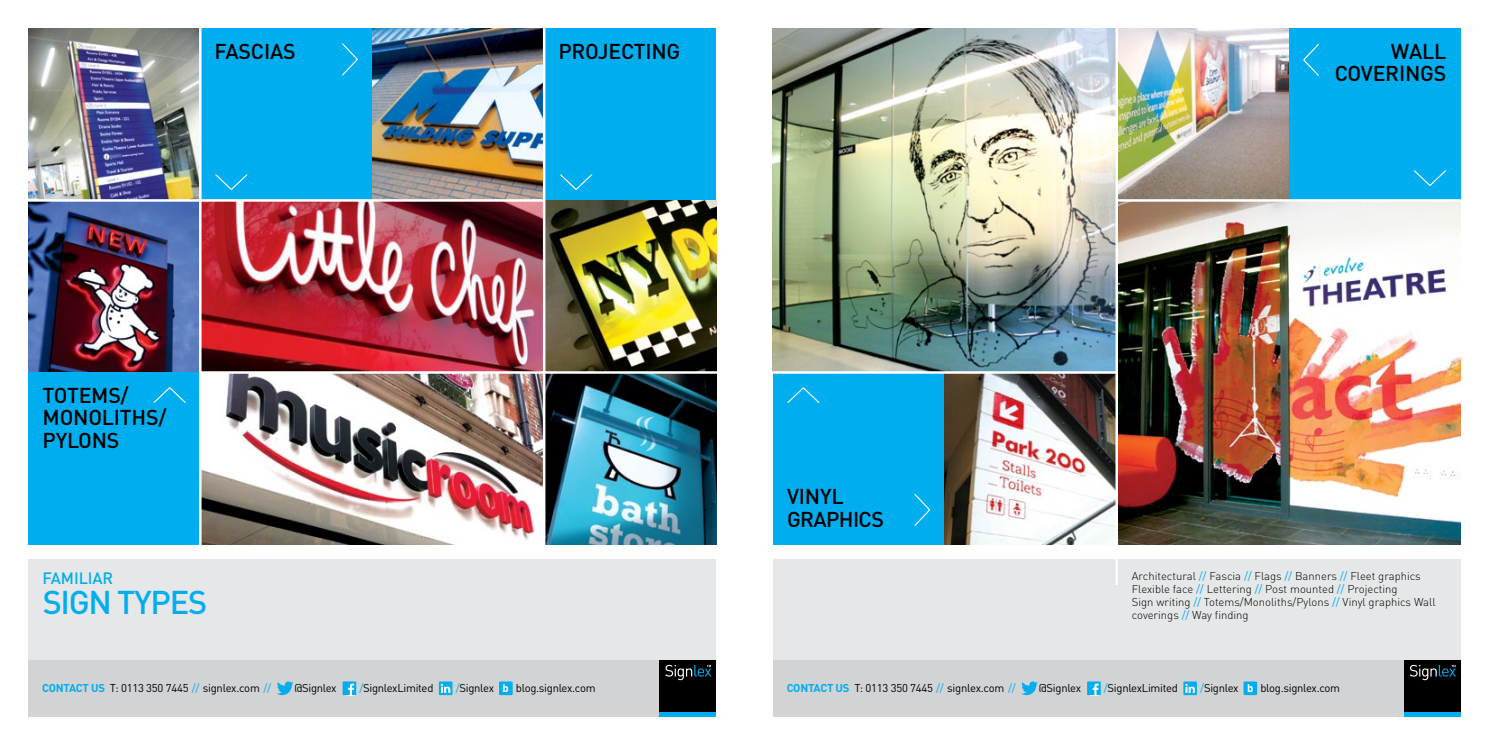
<style>
.page{position:relative;width:1489px;height:745px;background:#fff}
.page>*{position:absolute;margin:0;border:0;box-sizing:border-box;transform-origin:0 0}
.t1{font:500 32.5px "DINOT";letter-spacing:-.04em;color:#00aeef}
.t2{font:500 21.25px/22.5px "DINOT";letter-spacing:-.01em;color:#000}
.t3{font:500 16.25px "DINOT";color:#00aeef}
.t4{font:300 11.25px/13.1px "DINOT";color:#000}
.t5{font:11.25px "DINOT";letter-spacing:-.025em;color:#000}
.s1{font-weight:400;color:#00aeef}
.s2{font-weight:700;color:#00aeef}
.s3{color:#00aeef}
.s4{font-weight:700;color:#fff}
</style>
<div class="page">
<div style="left:772px;top:372px;width:172px;height:172px;background:#00aeef"></div>
<div style="left:772px;top:558px;width:688px;height:158px;background:#e6e7e8"></div>
<div style="left:28px;top:558px;width:688px;height:158px;background:#e6e7e8"></div>
<img style="left:28px;top:201px;width:515px;height:171px">
<div style="left:200px;top:28px;width:172px;height:172px;background:#00aeef"></div>
<img style="left:772px;top:28px;width:343px;height:343px">
<img style="left:545px;top:200px;width:171px;height:344px">
<img style="left:1118px;top:201px;width:342px;height:343px">
<div style="left:28px;top:372px;width:172px;height:172px;background:#00aeef"></div>
<div style="left:544px;top:28px;width:172px;height:172px;background:#00aeef"></div>
<img style="left:201px;top:373px;width:342px;height:171px">
<hr style="left:200px;top:371px;width:527px;height:2px;background:#fff">
<img style="left:28px;top:28px;width:171px;height:171px">
<hr style="left:199px;top:21px;width:2px;height:526px;background:#fff">
<img style="left:372px;top:28px;width:171px;height:171px">
<hr style="left:543px;top:26px;width:2px;height:527px;background:#fff">
<hr style="left:20px;top:199px;width:524px;height:2px;background:#fff">
<img style="left:944px;top:373px;width:171px;height:171px">
<div style="left:1288px;top:28px;width:172px;height:172px;background:#00aeef"></div>
<img style="left:1118px;top:28px;width:170px;height:171px">
<hr style="left:1115px;top:19px;width:2px;height:565px;background:#fff">
<hr style="left:1116px;top:199px;width:347px;height:2px;background:#fff">
<hr style="left:761px;top:371px;width:355px;height:2px;background:#fff">
<div style="left:28px;top:659px;width:688px;height:57px;background:#d1d3d4"></div>
<div style="left:659px;top:659px;width:57px;height:57px;background:#000"></div>
<hr style="left:659px;top:712px;width:57px;height:4px;background:#00aeef">
<svg style="left:665px;top:664px;width:46px;height:15px"></svg>
<div style="left:499px;top:681px;width:13px;height:13px;background:#00aeef"></div>
<svg style="left:277px;top:681px;width:16px;height:13px"></svg>
<svg style="left:342px;top:681px;width:14px;height:13px"></svg>
<svg style="left:439px;top:681px;width:13px;height:13px"></svg>
<div style="left:772px;top:659px;width:688px;height:57px;background:#d1d3d4"></div>
<div style="left:1403px;top:659px;width:57px;height:57px;background:#000"></div>
<hr style="left:1403px;top:712px;width:57px;height:4px;background:#00aeef">
<svg style="left:1409px;top:664px;width:46px;height:15px"></svg>
<div style="left:1243px;top:681px;width:13px;height:13px;background:#00aeef"></div>
<svg style="left:1021px;top:681px;width:16px;height:13px"></svg>
<svg style="left:1087px;top:681px;width:13px;height:13px"></svg>
<svg style="left:1183px;top:681px;width:13px;height:13px"></svg>
<h2 class="t2" style="left:214px;top:39px;width:83px">FASCIAS</h2>
<h2 class="t2" style="left:43px;top:383px;width:125px">TOTEMS/<br>MONOLITHS/<br>PYLONS</h2>
<h3 class="t3" style="left:43px;top:567px;width:10px">FAMILIA</h3>
<h3 class="t3" style="left:102px;top:567px;width:12px">R</h3>
<h1 class="t1" style="left:43px;top:580px;width:166px">SIGN TYPES</h1>
<h2 class="t2" style="left:558px;top:39px;width:123px">PROJECTIN G</h2>
<h2 class="t2" style="left:1334px;top:39px;width:113px;text-align:right">WALL<br>COVERINGS</h2>
<h2 class="t2" style="left:787px;top:484px;width:84px">VINYL<br>GRAPH ICS</h2>
<p class="t4" style="left:1131px;top:568px;width:305px">Architectural <span class="s1">//</span> Fascia <span class="s1">//</span> Flags <span class="s1">//</span> Banners <span class="s1">//</span> Fleet graphics Flexible face <span class="s1">//</span> Lettering <span class="s1">//</span> Post mounted <span class="s1">//</span> Projecting<br>Sign writing <span class="s1">//</span> Totems/Monoliths/Pylons <span class="s1">//</span> Vinyl graphics Wall coverings <span class="s1">//</span> Way finding</p>
<p class="t5" style="left:42px;top:680px;width:230px"><span class="s2">CONTACT US</span> T: 0113 350 7445 <span class="s3">//</span> signlex.com <span class="s3">//</span></p>
<p class="t5" style="left:294px;top:680px;width:44px">@Signlex</p>
<p class="t5" style="left:359px;top:680px;width:76px"><span class="s3">/</span>SignlexLimited</p>
<p class="t5" style="left:456px;top:680px;width:141px"><span class="s3">/</span>Signlex <span class="s4">b</span> blog.signlex.com</p>
<p class="t5" style="left:786px;top:680px;width:230px"><span class="s2">CONTACT US</span> T: 0113 350 7445 <span class="s3">//</span> signlex.com <span class="s3">//</span></p>
<p class="t5" style="left:1038px;top:680px;width:44px">@Signlex</p>
<p class="t5" style="left:1103px;top:680px;width:76px"><span class="s3">/</span>SignlexLimited</p>
<p class="t5" style="left:1200px;top:680px;width:141px"><span class="s3">/</span>Signlex <span class="s4">b</span> blog.signlex.com</p>
</div>
